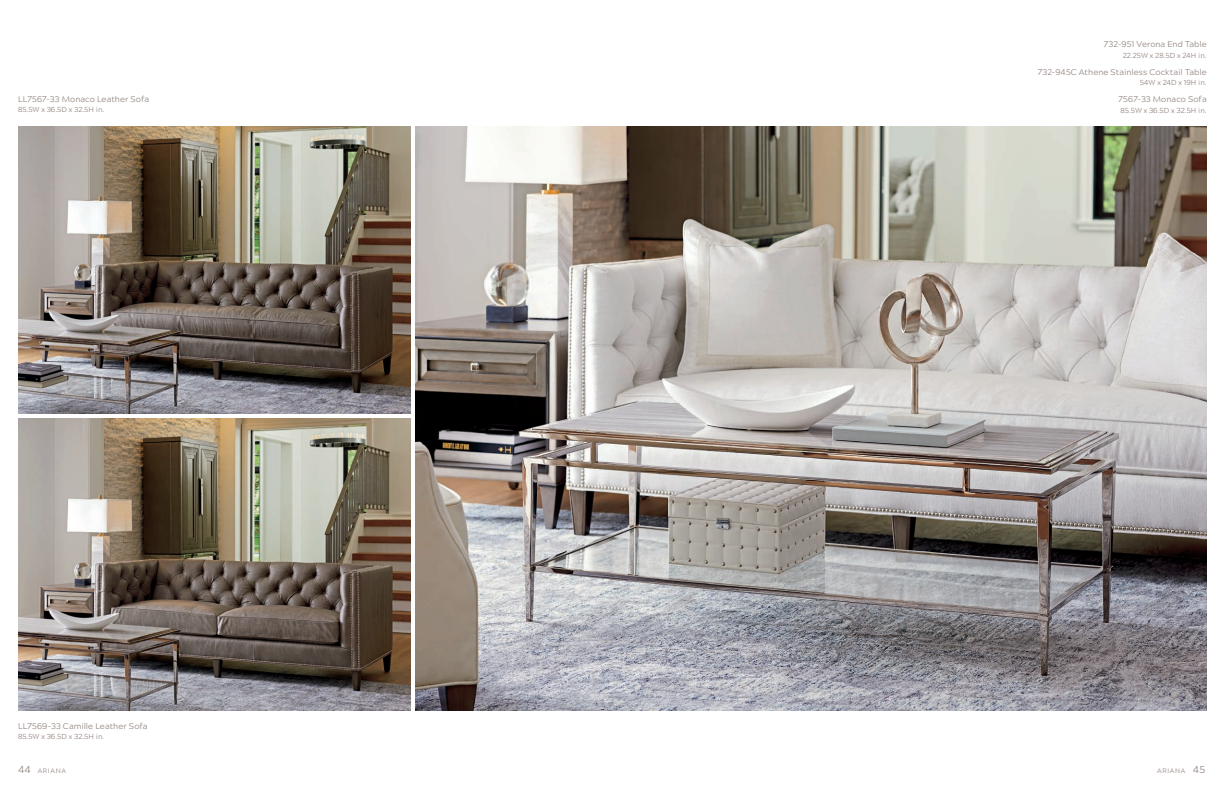
<style>
.page{position:relative;width:1224px;height:792px;background:#fff}
.page>*{position:absolute;margin:0;border:0;box-sizing:border-box;transform-origin:0 0}
.Ariana_Viz_Index_Hea{font:300 8.2px "Acherus Grotesque";letter-spacing:.005em;color:#867770}
.Ariana_1st_Line_Body{font:300 7.2px "Acherus Grotesque";color:#867770}
.t1{font:300 6.5px "Acherus Grotesque";letter-spacing:.1em;color:#867770}
.s1{font-size:10px}
</style>
<div class="page">
<img style="left:415px;top:126px;width:792px;height:584px">
<img style="left:19px;top:418px;width:391px;height:292px">
<img style="left:19px;top:126px;width:391px;height:287px">
<p class="Ariana_Viz_Index_Hea" style="left:18px;top:92px;width:133px">LL7567-33 Monaco Leather Sofa</p>
<p class="Ariana_1st_Line_Body" style="left:18px;top:104px;width:88px">85.5W x 36.5D x 32.5H in.</p>
<p class="Ariana_Viz_Index_Hea" style="left:18px;top:719px;width:131px">LL7569-33 Camille Leather Sofa</p>
<p class="Ariana_1st_Line_Body" style="left:18px;top:731px;width:88px">85.5W x 36.5D x 32.5H in.</p>
<p class="Ariana_Viz_Index_Hea" style="left:1104px;top:38px;width:104px">732-951 Verona End Table</p>
<p class="Ariana_1st_Line_Body" style="left:1123px;top:49px;width:85px">22.25W x 28.5D x 24H in.</p>
<p class="Ariana_Viz_Index_Hea" style="left:1038px;top:65px;width:170px">732-945C Athene Stainless Cocktail Table</p>
<p class="Ariana_1st_Line_Body" style="left:1140px;top:77px;width:68px">54W x 24D x 19H in.</p>
<p class="Ariana_Viz_Index_Hea" style="left:1119px;top:93px;width:90px">7567-33 Monaco Sofa</p>
<p class="Ariana_1st_Line_Body" style="left:1120px;top:104px;width:88px">85.5W x 36.5D x 32.5H in.</p>
<p class="t1" style="left:18px;top:765px;width:49px"><span class="s1">44</span> ARIANA</p>
<p class="t1" style="left:1157px;top:765px;width:50px">ARIANA <span class="s1">45</span></p>
</div>
